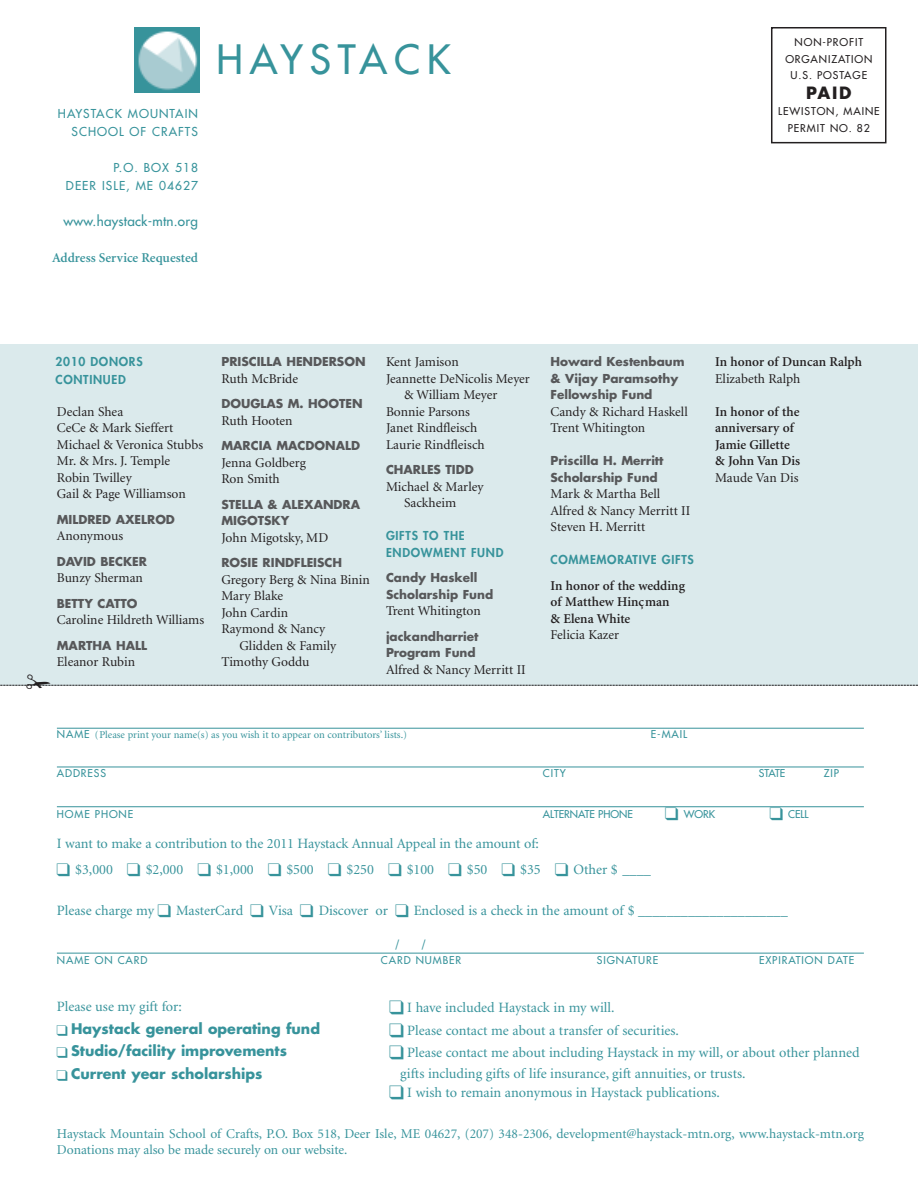
<style>
.page{position:relative;width:918px;height:1188px;background:#fff}
.page>*{position:absolute;margin:0;border:0;box-sizing:border-box;transform-origin:0 0}
.t1{font:39.45px "Futura";letter-spacing:.175em;color:#37939b}
.t2{font:700 16.5px "Futura";color:#231f20}
.t3{font:14.25px/20.5px "Minion";color:#37939b}
.t4{font:700 14.25px "Futura";color:#37939b}
.t5{font:13.5px/16.5px "Minion";color:#231f20}
.t6{font:13.5px/16.2px "Minion";color:#37939b}
.t7{font:600 13.5px/16.5px "Minion";color:#231f20}
.t8{font:600 13.5px "Minion";color:#37939b}
.t9{font:13.5px "Futura";letter-spacing:.015em;color:#37939b}
.t10{font:700 12px/16.5px "Futura";color:#57585a}
.t11{font:800 12px/16.5px "Futura";letter-spacing:.06em;color:#37939b}
.t12{font:12px/18px "Futura";letter-spacing:.085em;color:#37939b;text-align:right}
.t13{font:10.5px "Futura";letter-spacing:.085em;color:#37939b}
.t14{font:10.5px "Minion";color:#37939b}
.t15{font:10.5px/16.5px "Futura";letter-spacing:.085em;color:#231f20;text-align:center}
.t16{font:10.5px "Futura";color:#37939b}
.s1{font-family:"Futura"}
</style>
<div class="page">
<div style="left:0;top:344px;width:918px;height:347px;background:#dbeaec"></div>
<img style="left:135px;top:27px;width:65px;height:65px">
<div style="left:771px;top:27px;width:115px;height:116px;border:2px solid #231f20"></div>
<div style="left:0;top:687px;width:918px;height:501px;background:#fff"></div>
<hr style="left:57px;top:728px;width:807px;height:1px;background:#37939b">
<hr style="left:57px;top:767px;width:807px;height:1px;background:#37939b">
<hr style="left:57px;top:806px;width:807px;height:1px;background:#37939b">
<hr style="left:57px;top:953px;width:807px;height:1px;background:#37939b">
<svg style="left:0;top:684px;width:918px;height:3px;background:#b8bdbf"></svg>
<p class="t12" style="left:58px;top:106px;width:142px">HAYSTACK MOUNTAIN<br>SCHOOL OF CRAFTS</p>
<p class="t12" style="left:66px;top:160px;width:133px">P.O. BOX 518<br>DEER ISLE, ME 04627</p>
<p class="t9" style="left:64px;top:215px;width:136px">www.haystack-mtn.org</p>
<p class="t8" style="left:52px;top:253px;width:147px">Address Service Requested</p>
<h1 class="t1" style="left:216px;top:40px;width:236px">HAYSTACK</h1>
<p class="t15" style="left:785px;top:35px;width:89px">NON-PROFIT<br>ORGANIZATION<br>U.S. POSTAGE</p>
<p class="t2" style="left:806px;top:85px;width:47px">PAID</p>
<p class="t15" style="left:778px;top:104px;width:103px">LEWISTON, MAINE<br>PERMIT NO. 82</p>
<p class="t11" style="left:56px;top:354px;width:89px;line-height:18px">2010 DONORS<br>CONTINUED</p>
<p class="t5" style="left:57px;top:404px;width:148px">Declan Shea<br>CeCe &amp; Mark Sieffert<br>Michael &amp; Veronica Stubbs<br>Mr. &amp; Mrs. J. Temple<br>Robin Twilley<br>Gail &amp; Page Williamson</p>
<p class="t10" style="left:57px;top:512px;width:120px">MILDRED AXELROD</p>
<p class="t5" style="left:57px;top:529px;width:68px">Anonymous</p>
<p class="t10" style="left:57px;top:554px;width:92px">DAVID BECKER</p>
<p class="t5" style="left:57px;top:571px;width:88px">Bunzy Sherman</p>
<p class="t10" style="left:57px;top:596px;width:82px">BETTY CATTO</p>
<p class="t5" style="left:57px;top:613px;width:149px">Caroline Hildreth Williams</p>
<p class="t10" style="left:57px;top:638px;width:92px">MARTHA HALL</p>
<p class="t5" style="left:57px;top:655px;width:80px">Eleanor Rubin</p>
<p class="t10" style="left:221px;top:355px;width:146px">PRISCILLA HENDERSON</p>
<p class="t5" style="left:221px;top:371px;width:78px">Ruth McBride</p>
<p class="t10" style="left:221px;top:397px;width:143px">DOUGLAS M. HOOTEN</p>
<p class="t5" style="left:221px;top:413px;width:73px">Ruth Hooten</p>
<p class="t10" style="left:221px;top:439px;width:140px">MARCIA MACDONALD</p>
<p class="t5" style="left:221px;top:455px;width:86px">Jenna Goldberg<br>Ron Smith</p>
<p class="t10" style="left:221px;top:497px;width:140px">STELLA &amp; ALEXANDRA<br>MIGOTSKY</p>
<p class="t5" style="left:221px;top:530px;width:108px">John Migotsky, MD</p>
<p class="t10" style="left:221px;top:556px;width:122px">ROSIE RINDFLEISCH</p>
<p class="t5" style="left:221px;top:572px;width:150px">Gregory Berg &amp; Nina Binin</p>
<p class="t5" style="left:221px;top:589px;width:63px">Mary Blake</p>
<p class="t5" style="left:221px;top:605px;width:68px">John Cardin</p>
<p class="t5" style="left:221px;top:622px;width:105px">Raymond &amp; Nancy</p>
<p class="t5" style="left:239px;top:638px;width:98px">Glidden &amp; Family</p>
<p class="t5" style="left:221px;top:655px;width:90px">Timothy Goddu</p>
<p class="t5" style="left:386px;top:355px;width:74px">Kent Jamison</p>
<p class="t5" style="left:386px;top:371px;width:145px">Jeannette DeNicolis Meyer</p>
<p class="t5" style="left:404px;top:388px;width:95px">&amp; William Meyer</p>
<p class="t5" style="left:386px;top:404px;width:86px">Bonnie Parsons</p>
<p class="t5" style="left:386px;top:421px;width:93px">Janet Rindfleisch</p>
<p class="t5" style="left:386px;top:437px;width:100px">Laurie Rindfleisch</p>
<p class="t10" style="left:386px;top:462px;width:89px">CHARLES TIDD</p>
<p class="t5" style="left:404px;top:479px;width:81px;text-indent:-18px">Michael &amp; Marley<br>Sackheim</p>
<p class="t11" style="left:386px;top:528px;width:119px">GIFTS TO THE<br>ENDOWMENT FUND</p>
<p class="t10" style="left:386px;top:570px;width:109px">Candy Haskell<br>Scholarship Fund</p>
<p class="t5" style="left:386px;top:604px;width:96px">Trent Whitington</p>
<p class="t10" style="left:386px;top:629px;width:94px">jackandharriet<br>Program Fund</p>
<p class="t5" style="left:386px;top:662px;width:141px">Alfred &amp; Nancy Merritt II</p>
<p class="t10" style="left:551px;top:355px;width:136px">Howard Kestenbaum &amp; Vijay Paramsothy<br>Fellowship Fund</p>
<p class="t5" style="left:551px;top:404px;width:139px">Candy &amp; Richard Haskell<br>Trent Whitington</p>
<p class="t10" style="left:551px;top:454px;width:115px">Priscilla H. Merritt<br>Scholarship Fund</p>
<p class="t5" style="left:551px;top:487px;width:141px">Mark &amp; Martha Bell<br>Alfred &amp; Nancy Merritt II<br>Steven H. Merritt</p>
<p class="t11" style="left:551px;top:553px;width:145px">COMMEMORATIVE GIFTS</p>
<p class="t7" style="left:551px;top:578px;width:136px">In honor of the wedding of Matthew Hinc¸man<br>&amp; Elena White</p>
<p class="t5" style="left:551px;top:628px;width:70px">Felicia Kazer</p>
<p class="t7" style="left:715px;top:355px;width:148px">In honor of Duncan Ralph</p>
<p class="t5" style="left:715px;top:371px;width:87px">Elizabeth Ralph</p>
<p class="t7" style="left:715px;top:404px;width:87px">In honor of the anniversary of<br>Jamie Gillette &amp; John Van Dis</p>
<p class="t5" style="left:715px;top:470px;width:85px">Maude Van Dis</p>
<p class="t14" style="left:57px;top:730px;width:352px"><span class="s1">NAME</span> (Please print your name(s) as you wish it to appear on contributors’ lists.)</p>
<p class="t13" style="left:651px;top:729px;width:38px">E-MAIL</p>
<p class="t13" style="left:57px;top:768px;width:51px">ADDRESS</p>
<p class="t13" style="left:543px;top:768px;width:24px">CITY</p>
<p class="t13" style="left:759px;top:768px;width:28px">STATE</p>
<p class="t13" style="left:824px;top:768px;width:17px">ZIP</p>
<p class="t13" style="left:57px;top:809px;width:78px">HOME PHONE</p>
<p class="t16" style="left:543px;top:809px;width:92px">ALTERNATE PHONE</p>
<p class="t13" style="left:665px;top:809px;width:51px">❑ WORK</p>
<p class="t13" style="left:770px;top:809px;width:40px">❑ CELL</p>
<p class="t3" style="left:57px;top:835px;width:484px">I want to make a contribution to the 2011 Haystack Annual Appeal in the amount of:</p>
<p class="t3" style="left:57px;top:861px;width:596px">❑ $3,000 ❑ $2,000 ❑ $1,000 ❑ $500 ❑ $250 ❑ $100 ❑ $50 ❑ $35 ❑ Other $ ____</p>
<p class="t3" style="left:57px;top:901px;width:732px">Please charge my ❑ MasterCard ❑ Visa ❑ Discover or ❑ Enclosed is a check in the amount of $ _____________________</p>
<p class="t3" style="left:395px;top:936px;width:6px">/</p>
<p class="t3" style="left:422px;top:936px;width:6px">/</p>
<p class="t13" style="left:57px;top:955px;width:92px">NAME ON CARD</p>
<p class="t13" style="left:381px;top:955px;width:82px">CARD NUMBER</p>
<p class="t13" style="left:597px;top:955px;width:63px">SIGNATURE</p>
<p class="t13" style="left:759px;top:955px;width:97px">EXPIRATION DATE</p>
<p class="t3" style="left:57px;top:997px;width:127px">Please use my gift for:</p>
<p class="t4" style="left:57px;top:1022px;width:265px">❑ Haystack general operating fund</p>
<p class="t4" style="left:57px;top:1044px;width:232px">❑ Studio/facility improvements</p>
<p class="t4" style="left:57px;top:1067px;width:207px">❑ Current year scholarships</p>
<p class="t3" style="left:389px;top:998px;width:227px">❑ I have included Haystack in my will.</p>
<p class="t3" style="left:389px;top:1021px;width:291px">❑ Please contact me about a transfer of securities.</p>
<p class="t3" style="left:400px;top:1043px;width:461px;text-indent:-11px">❑ Please contact me about including Haystack in my will, or about other planned gifts including gifts of life insurance, gift annuities, or trusts.</p>
<p class="t3" style="left:389px;top:1083px;width:332px">❑ I wish to remain anonymous in Haystack publications.</p>
<p class="t6" style="left:57px;top:1127px;width:809px">Haystack Mountain School of Crafts, P.O. Box 518, Deer Isle, ME 04627, (207) 348-2306, development@haystack-mtn.org, www.haystack-mtn.org<br>Donations may also be made securely on our website.</p>
</div>
